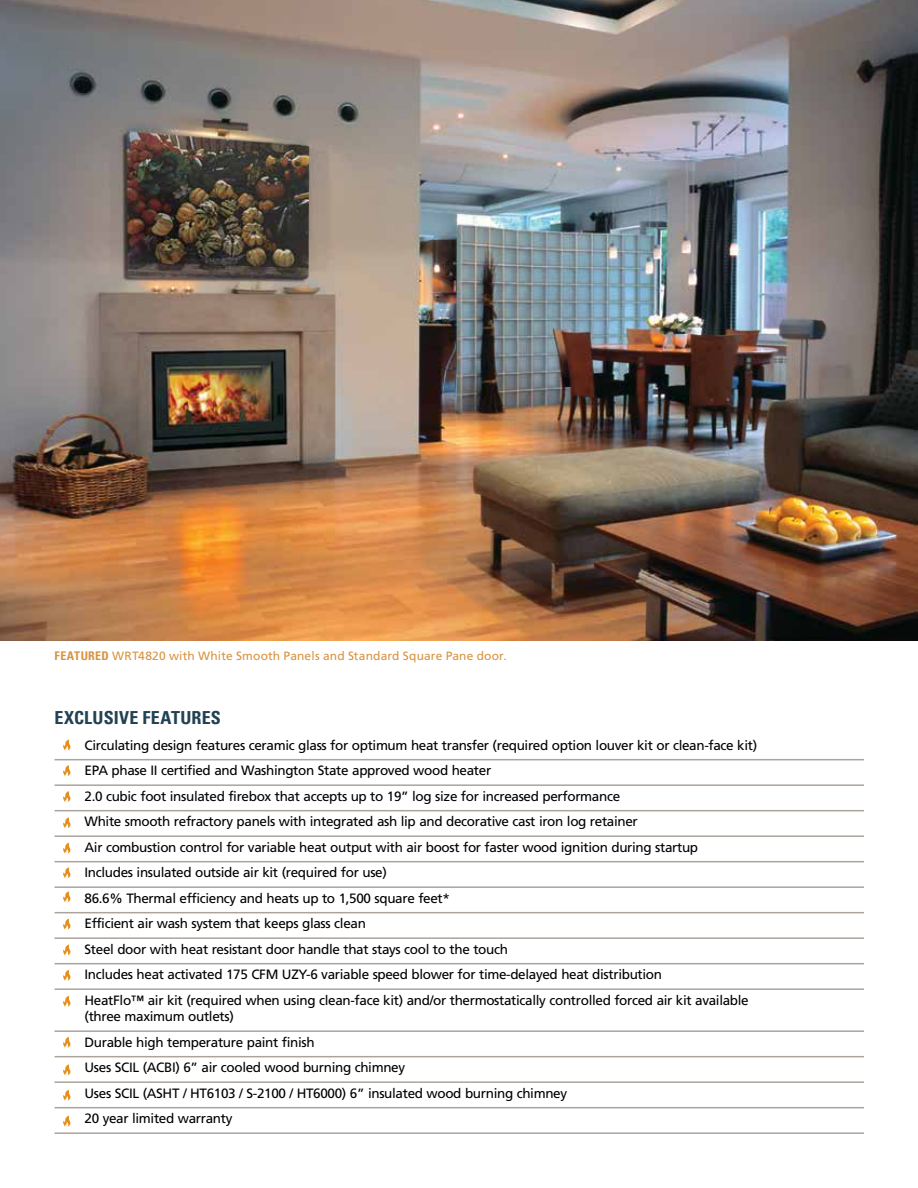
<style>
.page{position:relative;width:918px;height:1188px;background:#fff}
.page>*{position:absolute;margin:0;border:0;box-sizing:border-box;transform-origin:0 0}
.t1{font:18px "Univers Com 67 Bold Cond";letter-spacing:.015em;color:#224153}
.t2{font:13.5px/25.5px "Frutiger LT Std";letter-spacing:-.025em;color:#000}
.t3{font:12px "Frutiger LT Std";letter-spacing:.015em;color:#d89341}
.s1{font-family:"Univers Com 67 Bold Cond"}
</style>
<div class="page">
<hr style="left:55px;top:759px;width:809px;height:1px;background:#aca39b">
<hr style="left:55px;top:784px;width:809px;height:2px;background:#aca39b">
<hr style="left:55px;top:810px;width:809px;height:1px;background:#aca39b">
<hr style="left:55px;top:835px;width:809px;height:2px;background:#aca39b">
<hr style="left:55px;top:861px;width:809px;height:1px;background:#aca39b">
<hr style="left:55px;top:886px;width:809px;height:2px;background:#aca39b">
<hr style="left:55px;top:912px;width:809px;height:1px;background:#aca39b">
<hr style="left:55px;top:937px;width:809px;height:2px;background:#aca39b">
<hr style="left:55px;top:963px;width:809px;height:1px;background:#aca39b">
<hr style="left:55px;top:988px;width:809px;height:2px;background:#aca39b">
<hr style="left:55px;top:1030px;width:809px;height:2px;background:#aca39b">
<hr style="left:55px;top:1056px;width:809px;height:1px;background:#aca39b">
<hr style="left:55px;top:1081px;width:809px;height:2px;background:#aca39b">
<hr style="left:55px;top:1107px;width:809px;height:1px;background:#aca39b">
<hr style="left:55px;top:1132px;width:809px;height:2px;background:#aca39b">
<svg style="left:63px;top:740px;width:8px;height:11px"></svg>
<svg style="left:63px;top:791px;width:8px;height:11px"></svg>
<svg style="left:63px;top:817px;width:8px;height:11px"></svg>
<svg style="left:63px;top:843px;width:8px;height:11px"></svg>
<svg style="left:63px;top:891px;width:8px;height:11px"></svg>
<svg style="left:63px;top:919px;width:8px;height:11px"></svg>
<svg style="left:63px;top:944px;width:8px;height:12px"></svg>
<svg style="left:63px;top:1064px;width:8px;height:11px"></svg>
<svg style="left:63px;top:970px;width:8px;height:11px"></svg>
<svg style="left:63px;top:1090px;width:8px;height:11px"></svg>
<svg style="left:63px;top:996px;width:8px;height:11px"></svg>
<svg style="left:63px;top:1116px;width:8px;height:11px"></svg>
<svg style="left:63px;top:1037px;width:8px;height:11px"></svg>
<svg style="left:63px;top:867px;width:8px;height:11px"></svg>
<svg style="left:63px;top:765px;width:8px;height:11px"></svg>
<img style="left:0;top:0;width:918px;height:640px">
<p class="t3" style="left:55px;top:649px;width:454px"><span class="s1">FEATURED</span> WRT4820 with White Smooth Panels and Standard Square Pane door.</p>
<h1 class="t1" style="left:55px;top:707px;width:168px">EXCLUSIVE FEATURES</h1>
<p class="t2" style="left:85px;top:733px;width:674px">Circulating design features ceramic glass for optimum heat transfer (required option louver kit or clean-face kit)<br>EPA phase II certified and Washington State approved wood heater<br>2.0 cubic foot insulated firebox that accepts up to 19” log size for increased performance<br>White smooth refractory panels with integrated ash lip and decorative cast iron log retainer<br>Air combustion control for variable heat output with air boost for faster wood ignition during startup<br>Includes insulated outside air kit (required for use)<br>86.6% Thermal efficiency and heats up to 1,500 square feet*<br>Efficient air wash system that keeps glass clean<br>Steel door with heat resistant door handle that stays cool to the touch<br>Includes heat activated 175 CFM UZY-6 variable speed blower for time-delayed heat distribution<br>HeatFlo™ air kit (required when using clean-face kit) and/or thermostatically controlled forced air kit available</p>
<p class="t2" style="left:85px;top:1004px;width:484px">(three maximum outlets)<br>Durable high temperature paint finish<br>Uses SCIL (ACBI) 6” air cooled wood burning chimney<br>Uses SCIL (ASHT / HT6103 / S-2100 / HT6000) 6” insulated wood burning chimney 20 year limited warranty</p>
</div>
